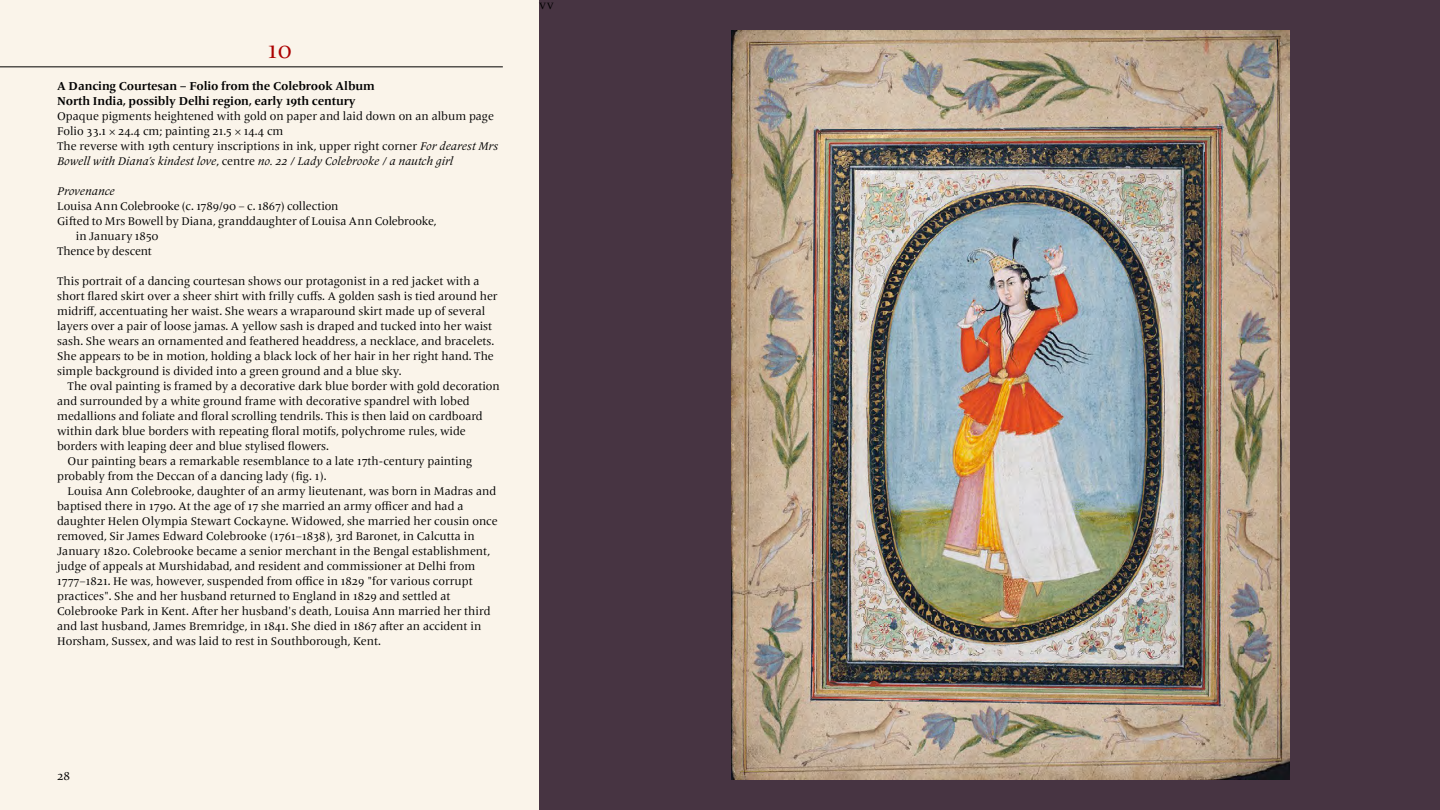
<style>
.page{position:relative;width:1440px;height:810px;background:#faf4ea}
.page>*{position:absolute;margin:0;border:0;box-sizing:border-box;transform-origin:0 0}
.t1{font:24px "Frutiger Serif LT Pro";color:#ac0000}
.t2{font:700 12px/15px "Frutiger Serif LT Pro";letter-spacing:-.01em;color:#000}
.t3{font:12px "Frutiger Serif LT Pro";color:#000}
.t4{font:11.62px/15px "Frutiger Serif LT Pro";color:#000}
.t5{font:italic 11.62px "Frutiger Serif LT Pro";color:#000}
.s1{font-style:italic}
</style>
<div class="page">
<div style="left:539px;top:0;width:901px;height:810px;background:#473442"></div>
<hr style="left:0;top:67px;width:503px;height:1px;background:#000">
<img style="left:731px;top:30px;width:559px;height:750px">
<h1 class="t1" style="left:268px;top:36px;width:26px">10</h1>
<p class="t2" style="left:57px;top:79px;width:319px">A Dancing Courtesan – Folio from the Colebrook Album<br>North India, possibly Delhi region, early 19th century</p>
<p class="t4" style="left:57px;top:109px;width:443px">Opaque pigments heightened with gold on paper and laid down on an album page Folio 33.1 × 24.4 cm; painting 21.5 × 14.4 cm<br>The reverse with 19th century inscriptions in ink, upper right corner <span class="s1">For dearest Mrs Bowell with Diana’s kindest love</span>, centre <span class="s1">no. 22 / Lady Colebrooke / a nautch girl</span></p>
<p class="t5" style="left:57px;top:184px;width:59px">Provenance</p>
<p class="t4" style="left:57px;top:199px;width:283px">Louisa Ann Colebrooke (c. 1789/90 – c. 1867) collection</p>
<p class="t4" style="left:57px;top:214px;width:381px">Gifted to Mrs Bowell by Diana, granddaughter of Louisa Ann Colebrooke,</p>
<p class="t4" style="left:76px;top:229px;width:84px">in January 1850</p>
<p class="t4" style="left:57px;top:244px;width:96px">Thence by descent</p>
<p class="t4" style="left:57px;top:274px;width:442px">This portrait of a dancing courtesan shows our protagonist in a red jacket with a short flared skirt over a sheer shirt with frilly cuffs. A golden sash is tied around her midriff, accentuating her waist. She wears a wraparound skirt made up of several layers over a pair of loose jamas. A yellow sash is draped and tucked into her waist sash. She wears an ornamented and feathered headdress, a necklace, and bracelets.<br>She appears to be in motion, holding a black lock of her hair in her right hand. The simple background is divided into a green ground and a blue sky.</p>
<p class="t4" style="left:68px;top:379px;width:434px">The oval painting is framed by a decorative dark blue border with gold decoration</p>
<p class="t4" style="left:57px;top:394px;width:414px">and surrounded by a white ground frame with decorative spandrel with lobed</p>
<p class="t4" style="left:57px;top:409px;width:427px">medallions and foliate and floral scrolling tendrils. This is then laid on cardboard</p>
<p class="t4" style="left:57px;top:424px;width:410px">within dark blue borders with repeating floral motifs, polychrome rules, wide</p>
<p class="t4" style="left:57px;top:439px;width:273px">borders with leaping deer and blue stylised flowers.</p>
<p class="t4" style="left:68px;top:454px;width:406px">Our painting bears a remarkable resemblance to a late 17th-century painting</p>
<p class="t4" style="left:57px;top:469px;width:271px">probably from the Deccan of a dancing lady (fig. 1).</p>
<p class="t4" style="left:68px;top:484px;width:430px">Louisa Ann Colebrooke, daughter of an army lieutenant, was born in Madras and</p>
<p class="t4" style="left:57px;top:499px;width:408px">baptised there in 1790. At the age of 17 she married an army officer and had a</p>
<p class="t4" style="left:57px;top:514px;width:442px">daughter Helen Olympia Stewart Cockayne. Widowed, she married her cousin once</p>
<p class="t4" style="left:57px;top:529px;width:419px">removed, Sir James Edward Colebrooke (1761–1838), 3rd Baronet, in Calcutta in</p>
<p class="t4" style="left:57px;top:544px;width:435px">January 1820. Colebrooke became a senior merchant in the Bengal establishment,</p>
<p class="t4" style="left:57px;top:559px;width:420px">judge of appeals at Murshidabad, and resident and commissioner at Delhi from</p>
<p class="t4" style="left:57px;top:574px;width:417px">1777–1821. He was, however, suspended from office in 1829 "for various corrupt</p>
<p class="t4" style="left:57px;top:589px;width:395px">practices". She and her husband returned to England in 1829 and settled at</p>
<p class="t4" style="left:57px;top:604px;width:435px">Colebrooke Park in Kent. After her husband's death, Louisa Ann married her third</p>
<p class="t4" style="left:57px;top:619px;width:426px">and last husband, James Bremridge, in 1841. She died in 1867 after an accident in</p>
<p class="t4" style="left:57px;top:634px;width:325px">Horsham, Sussex, and was laid to rest in Southborough, Kent.</p>
<p class="t3" style="left:539px;top:-2px;width:16px">vv</p>
<p class="t3" style="left:57px;top:769px;width:15px">28</p>
</div>
